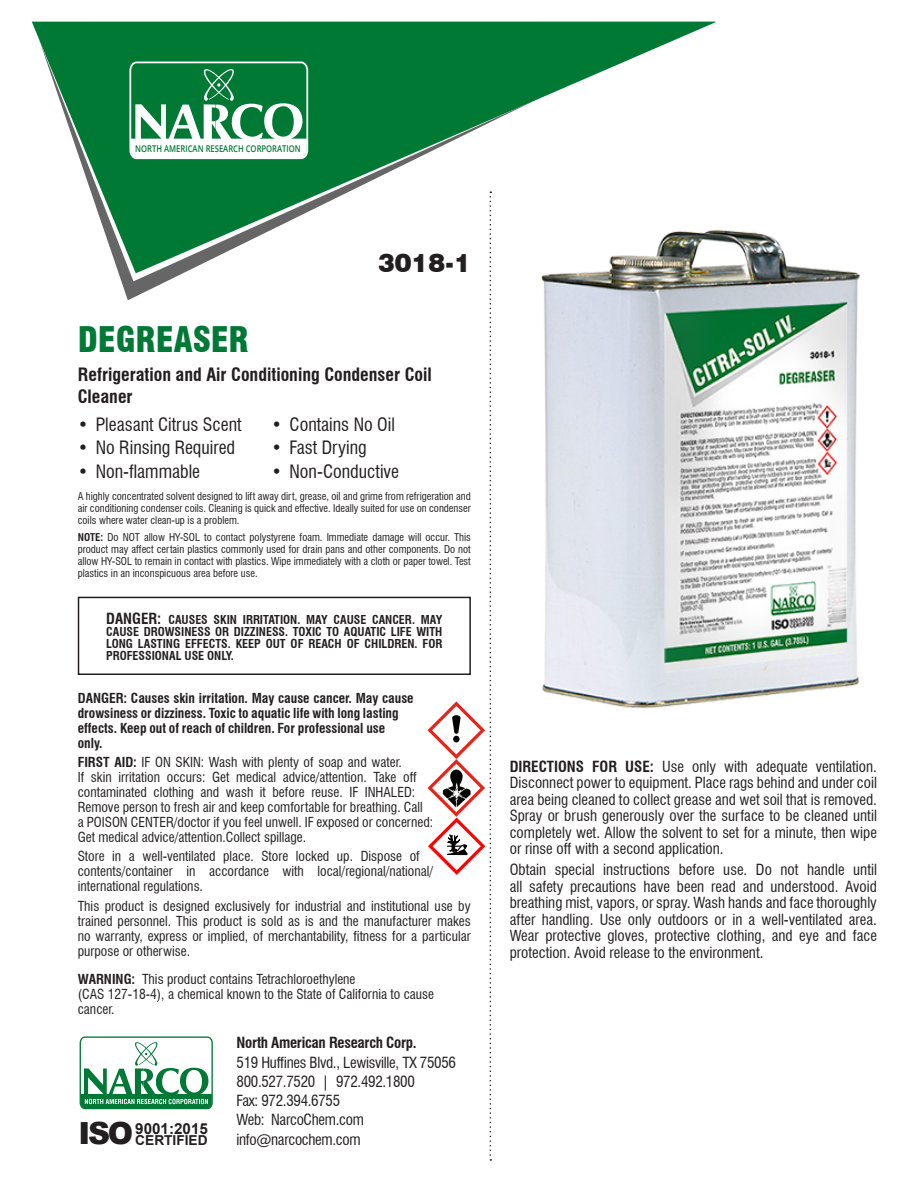
<style>
.page{position:relative;width:918px;height:1188px;background:#fff}
.page>*{position:absolute;margin:0;border:0;box-sizing:border-box;transform-origin:0 0}
.t1{font:900 condensed 34.5px "Swiss 721 BT";color:#007836}
.t2{font:900 30.6px "Arial";color:#231f20}
.t3{font:900 25.5px "Swiss 721 BT";color:#231f20}
.t4{font:condensed 18px "Swiss 721 BT";color:#231f20}
.t5{font:700 condensed 18px/21.6px "Swiss 721 BT";color:#231f20}
.t6{font:700 15.15px "Arial";color:#231f20}
.t7{font:condensed 15px/16.5px "Swiss 721 BT";color:#231f20;text-align:justify}
.t8{font:condensed 15px "Swiss 721 BT";letter-spacing:-.02em;color:#231f20}
.t9{font:700 condensed 15px "Swiss 721 BT";letter-spacing:-.02em;color:#231f20}
.t10{font:700 13.65px "Arial";color:#231f20}
.t11{font:condensed 13.5px/15px "Swiss 721 BT";color:#231f20}
.t12{font:700 condensed 13.5px/15px "Swiss 721 BT";color:#231f20}
.t13{font:700 condensed 12px/12px "Swiss 721 BT";color:#231f20;text-align:justify}
.t14{font:condensed 10.5px/12px "Swiss 721 BT";color:#231f20;text-align:justify}
.t15{font:600 9.3px "Open Sans";color:#007934;scale:.82 1}
.s1{font-weight:700}
.s2{font-size:15px}
</style>
<div class="page">
<svg style="left:118px;top:273px;width:65px;height:27px"></svg>
<svg style="left:32px;top:22px;width:684px;height:251px;fill:#007934"></svg>
<svg style="left:129px;top:61px;width:180px;height:99px"></svg>
<img style="left:534px;top:192px;width:327px;height:517px">
<svg style="left:79px;top:1036px;width:134px;height:74px"></svg>
<div style="left:78px;top:597px;width:393px;height:78px;border:2px solid #231f20"></div>
<svg style="left:427px;top:191px;width:64px;height:970px"></svg>
<p class="t15" style="left:135px;top:143px;width:203px">NORTH AMERICAN RESEARCH CORPORATION</p>
<p class="t3" style="left:378px;top:248px;width:94px">3018-1</p>
<p class="t1" style="left:78px;top:319px;width:173px">DEGREASER</p>
<p class="t5" style="left:78px;top:364px;width:356px">Refrigeration and Air Conditioning Condenser Coil<br>Cleaner</p>
<p class="t4" style="left:272px;top:413px;width:125px">• Contains No Oil</p>
<p class="t4" style="left:272px;top:437px;width:97px">• Fast Drying</p>
<p class="t4" style="left:272px;top:461px;width:129px">• Non-Conductive</p>
<p class="t14" style="left:78px;top:491px;width:395px">A highly concentrated solvent designed to lift away dirt, grease, oil and grime from refrigeration and air conditioning condenser coils. Cleaning is quick and effective. Ideally suited for use on condenser coils where water clean-up is a problem.</p>
<p class="t14" style="left:78px;top:531px;width:395px"><span class="s1">NOTE:</span> Do NOT allow HY-SOL to contact polystyrene foam. Immediate damage will occur. This product may affect certain plastics commonly used for drain pans and other components. Do not allow HY-SOL to remain in contact with plastics. Wipe immediately with a cloth or paper towel. Test plastics in an inconspicuous area before use.</p>
<p class="t4" style="left:78px;top:413px;width:165px">• Pleasant Citrus Scent</p>
<p class="t4" style="left:78px;top:437px;width:159px">• No Rinsing Required</p>
<p class="t4" style="left:78px;top:461px;width:124px">• Non-flammable</p>
<p class="t13" style="left:106px;top:613px;width:338px"><span class="s2">DANGER:</span> CAUSES SKIN IRRITATION. MAY CAUSE CANCER. MAY CAUSE DROWSINESS OR DIZZINESS. TOXIC TO AQUATIC LIFE WITH LONG LASTING EFFECTS. KEEP OUT OF REACH OF CHILDREN. FOR PROFESSIONAL USE ONLY.</p>
<p class="t12" style="left:78px;top:690px;width:337px">DANGER: Causes skin irritation. May cause cancer. May cause drowsiness or dizziness. Toxic to aquatic life with long lasting effects. Keep out of reach of children. For professional use<br>only.</p>
<p class="t11" style="left:78px;top:755px;width:357px"><span class="s1">FIRST AID:</span> IF ON SKIN: Wash with plenty of soap and water.<br>If skin irritation occurs: Get medical advice/attention. Take off contaminated clothing and wash it before reuse. IF INHALED:<br>Remove person to fresh air and keep comfortable for breathing. Call<br>a POISON CENTER/doctor if you feel unwell. IF exposed or concerned:<br>Get medical advice/attention.Collect spillage.</p>
<p class="t11" style="left:78px;top:849px;width:357px">Store in a well-ventilated place. Store locked up. Dispose of contents/container in accordance with local/regional/national/ international regulations.</p>
<p class="t11" style="left:78px;top:898px;width:395px;text-align:justify">This product is designed exclusively for industrial and institutional use by trained personnel. This product is sold as is and the manufacturer makes no warranty, express or implied, of merchantability, fitness for a particular purpose or otherwise.</p>
<p class="t11" style="left:78px;top:972px;width:358px"><span class="s1">WARNING:</span> This product contains Tetrachloroethylene<br>(CAS 127-18-4), a chemical known to the State of California to cause cancer.</p>
<p class="t2" style="left:79px;top:1111px;width:56px">ISO</p>
<p class="t6" style="left:135px;top:1118px;width:74px">9001:2015</p>
<p class="t10" style="left:135px;top:1130px;width:74px">CERTIFIED</p>
<p class="t9" style="left:237px;top:1034px;width:182px">North American Research Corp.</p>
<p class="t8" style="left:237px;top:1053px;width:221px">519 Huffines Blvd., Lewisville, TX 75056</p>
<p class="t8" style="left:237px;top:1072px;width:180px">800.527.7520 | 972.492.1800</p>
<p class="t8" style="left:237px;top:1092px;width:105px">Fax: 972.394.6755</p>
<p class="t8" style="left:237px;top:1111px;width:129px">Web: NarcoChem.com</p>
<p class="t8" style="left:237px;top:1130px;width:126px">info@narcochem.com</p>
<p class="t7" style="left:510px;top:758px;width:369px"><span class="s1">DIRECTIONS FOR USE:</span> Use only with adequate ventilation.<br>Disconnect power to equipment. Place rags behind and under coil area being cleaned to collect grease and wet soil that is removed.<br>Spray or brush generously over the surface to be cleaned until completely wet. Allow the solvent to set for a minute, then wipe or rinse off with a second application.</p>
<p class="t7" style="left:510px;top:861px;width:369px">Obtain special instructions before use. Do not handle until all safety precautions have been read and understood. Avoid breathing mist, vapors, or spray. Wash hands and face thoroughly after handling. Use only outdoors or in a well-ventilated area.<br>Wear protective gloves, protective clothing, and eye and face protection. Avoid release to the environment.</p>
</div>
